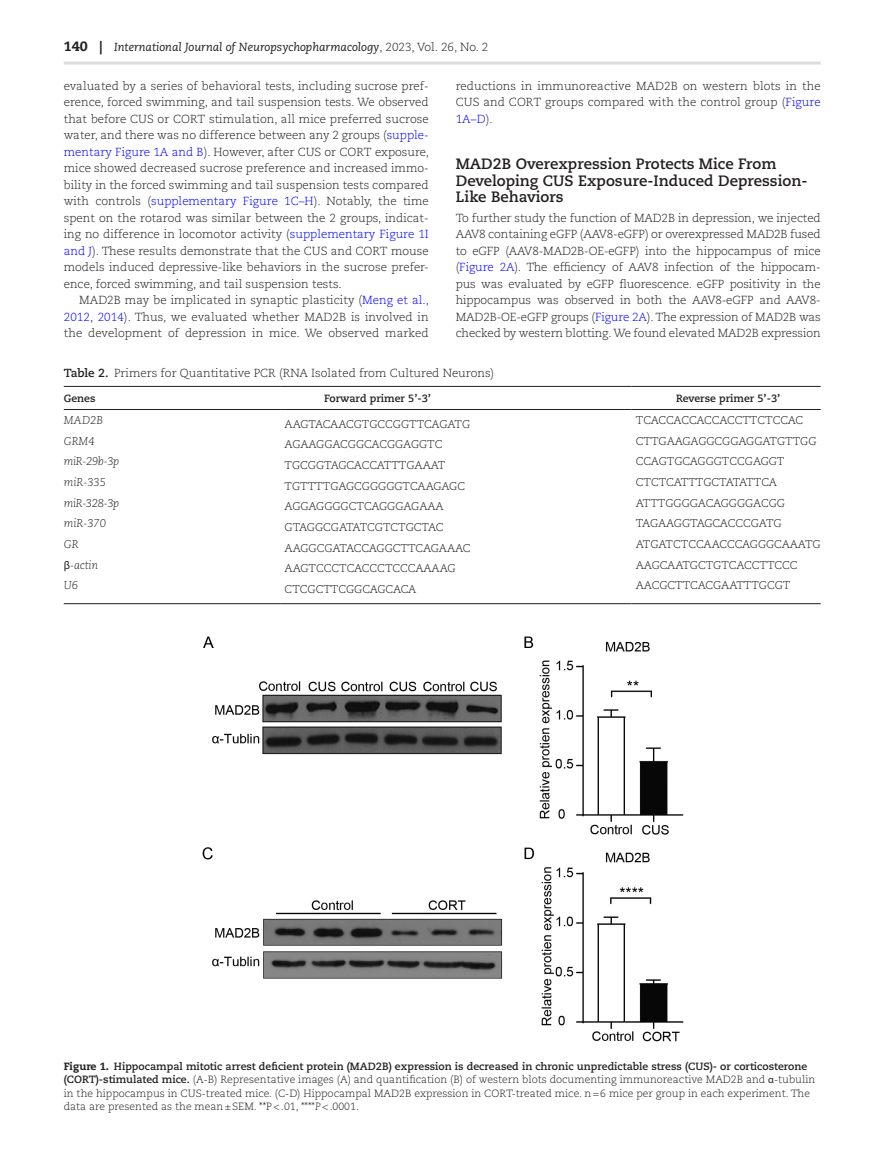
<style>
.page{position:relative;width:893px;height:1174px;background:#fff}
.page>*{position:absolute;margin:0;border:0;box-sizing:border-box;transform-origin:0 0}
.t1{font:700 15px/16.5px "Caecilia LT Std";color:#231f20}
.t2{font:300 11.7px/16.5px "Caecilia LT Std";color:#231f20;text-align:justify}
.t3{font:italic 11.7px "Caecilia LT Std";color:#231f20}
.t4{font:300 11.25px "Caecilia LT Std";color:#231f20}
.t5{font:italic 300 11.25px "Caecilia LT Std";color:#231f20}
.t6{font:300 10.5px/13.5px "Caecilia LT Std";color:#231f20}
.t7{font:700 10.5px "Caecilia LT Std";color:#231f20}
.s1{font-weight:800;font-style:normal;font-size:13.5px}
.s2{font-weight:300;font-style:normal}
.s3{color:#00f}
.s4{font-weight:700}
.s5{font-family:"Myriad Pro";font-weight:400;font-style:normal}
.s6{font-weight:800}
.s7{font-family:"Myriad Pro";font-weight:400}
.s8{font-style:italic}
</style>
<div class="page">
<hr style="left:64px;top:62px;width:757px;height:3px;background:#dcdddf">
<hr style="left:64px;top:386px;width:216px;height:1px;background:#231f20">
<hr style="left:64px;top:409px;width:216px;height:1px;background:#231f20">
<hr style="left:280px;top:386px;width:351px;height:1px;background:#231f20">
<hr style="left:280px;top:409px;width:351px;height:1px;background:#231f20">
<hr style="left:631px;top:386px;width:190px;height:1px;background:#231f20">
<hr style="left:631px;top:409px;width:190px;height:1px;background:#231f20">
<hr style="left:64px;top:603px;width:216px;height:1px;background:#231f20">
<hr style="left:280px;top:603px;width:351px;height:1px;background:#231f20">
<hr style="left:631px;top:603px;width:190px;height:1px;background:#231f20">
<img style="left:202px;top:636px;width:482px;height:406px">
<p class="t3" style="left:64px;top:40px;width:426px"><span class="s1">140 |</span> International Journal of Neuropsychopharmacology<span class="s2">, 2023, Vol. 26, No. 2</span></p>
<p class="t2" style="left:64px;top:78px;width:367px">evaluated by a series of behavioral tests, including sucrose pref&shy;erence, forced swimming, and tail suspension tests. We observed that before CUS or CORT stimulation, all mice preferred sucrose water, and there was no difference between any 2 groups (<span class="s3">supple&shy;mentary Figure 1A and B</span>). However, after CUS or CORT exposure, mice showed decreased sucrose preference and increased immo&shy;bility in the forced swimming and tail suspension tests compared with controls (<span class="s3">supplementary Figure 1C–H</span>). Notably, the time spent on the rotarod was similar between the 2 groups, indicat&shy;ing no difference in locomotor activity (<span class="s3">supplementary Figure 1I and J</span>). These results demonstrate that the CUS and CORT mouse models induced depressive-like behaviors in the sucrose prefer&shy;ence, forced swimming, and tail suspension tests.</p>
<p class="t2" style="left:64px;top:292px;width:367px;text-indent:15px">MAD2B may be implicated in synaptic plasticity (<span class="s3">Meng et al., 2012</span>, <span class="s3">2014</span>). Thus, we evaluated whether MAD2B is involved in the development of depression in mice. We observed marked</p>
<p class="t2" style="left:456px;top:78px;width:366px">reductions in immunoreactive MAD2B on western blots in the CUS and CORT groups compared with the control group (<span class="s3">Figure 1A–D</span>).</p>
<p class="t1" style="left:456px;top:156px;width:353px">MAD2B Overexpression Protects Mice From<br>Developing CUS Exposure-Induced Depression-<br>Like Behaviors</p>
<p class="t2" style="left:456px;top:210px;width:366px">To further study the function of MAD2B in depression, we injected AAV8 containing eGFP (AAV8-eGFP) or overexpressed MAD2B fused to eGFP (AAV8-MAD2B-OE-eGFP) into the hippocampus of mice (<span class="s3">Figure 2A</span>). The efficiency of AAV8 infection of the hippocam&shy;pus was evaluated by eGFP fluorescence. eGFP positivity in the hippocampus was observed in both the AAV8-eGFP and AAV8- MAD2B-OE-eGFP groups (<span class="s3">Figure 2A</span>). The expression of MAD2B was checked by western blotting. We found elevated MAD2B expression</p>
<p class="t2" style="left:64px;top:365px;width:432px"><span class="s4">Table 2.</span> Primers for Quantitative PCR (RNA Isolated from Cultured Neurons)</p>
<p class="t7" style="left:64px;top:392px;width:33px">Genes</p>
<p class="t7" style="left:324px;top:392px;width:108px">Forward primer 5’-3’</p>
<p class="t7" style="left:676px;top:392px;width:106px">Reverse primer 5’-3’</p>
<p class="t5" style="left:64px;top:414px;width:41px">MAD2B</p>
<p class="t4" style="left:285px;top:417px;width:187px">AAGTACAACGTGCCGGTTCAGATG</p>
<p class="t4" style="left:636px;top:414px;width:169px">TCACCACCACCACCTTCTCCAC</p>
<p class="t5" style="left:64px;top:434px;width:32px">GRM4</p>
<p class="t4" style="left:285px;top:438px;width:159px">AGAAGGACGGCACGGAGGTC</p>
<p class="t4" style="left:636px;top:434px;width:182px">CTTGAAGAGGCGGAGGATGTTGG</p>
<p class="t5" style="left:64px;top:455px;width:57px">miR-29b-3p</p>
<p class="t4" style="left:285px;top:458px;width:162px">TGCGGTAGCACCATTTGAAAT</p>
<p class="t4" style="left:636px;top:455px;width:150px">CCAGTGCAGGGTCCGAGGT</p>
<p class="t5" style="left:64px;top:476px;width:44px">miR-335</p>
<p class="t4" style="left:285px;top:479px;width:182px">TGTTTTGAGCGGGGGTCAAGAGC</p>
<p class="t4" style="left:636px;top:476px;width:143px">CTCTCATTTGCTATATTCA</p>
<p class="t5" style="left:64px;top:496px;width:57px">miR-328-3p</p>
<p class="t4" style="left:285px;top:500px;width:161px">AGGAGGGGCTCAGGGAGAAA</p>
<p class="t4" style="left:636px;top:496px;width:151px">ATTTGGGGACAGGGGACGG</p>
<p class="t5" style="left:64px;top:517px;width:44px">miR-370</p>
<p class="t4" style="left:285px;top:520px;width:160px">GTAGGCGATATCGTCTGCTAC</p>
<p class="t4" style="left:636px;top:517px;width:147px">TAGAAGGTAGCACCCGATG</p>
<p class="t5" style="left:64px;top:538px;width:16px">GR</p>
<p class="t4" style="left:285px;top:541px;width:187px">AAGGCGATACCAGGCTTCAGAAAC</p>
<p class="t4" style="left:636px;top:538px;width:186px">ATGATCTCCAACCCAGGGCAAATG</p>
<p class="t5" style="left:64px;top:558px;width:36px"><span class="s5">β</span>-actin</p>
<p class="t4" style="left:285px;top:562px;width:172px">AAGTCCCTCACCCTCCCAAAAG</p>
<p class="t4" style="left:636px;top:558px;width:163px">AAGCAATGCTGTCACCTTCCC</p>
<p class="t5" style="left:64px;top:579px;width:16px">U6</p>
<p class="t4" style="left:285px;top:582px;width:133px">CTCGCTTCGGCAGCACA</p>
<p class="t4" style="left:636px;top:579px;width:156px">AACGCTTCACGAATTTGCGT</p>
<p class="t6" style="left:64px;top:1059px;width:753px"><span class="s6">Figure 1.</span> <span class="s4">Hippocampal mitotic arrest deficient protein (MAD2B) expression is decreased in chronic unpredictable stress (CUS)- or corticosterone (CORT)-stimulated mice.</span> (A-B) Representative images (A) and quantification (B) of western blots documenting immunoreactive MAD2B and <span class="s7">α</span>-tubulin in the hippocampus in CUS-treated mice. (C-D) Hippocampal MAD2B expression in CORT-treated mice. n=6 mice per group in each experiment. The data are presented as the mean±SEM. **P&lt;.01, ****<span class="s8">P</span>&lt;.0001.</p>
</div>
